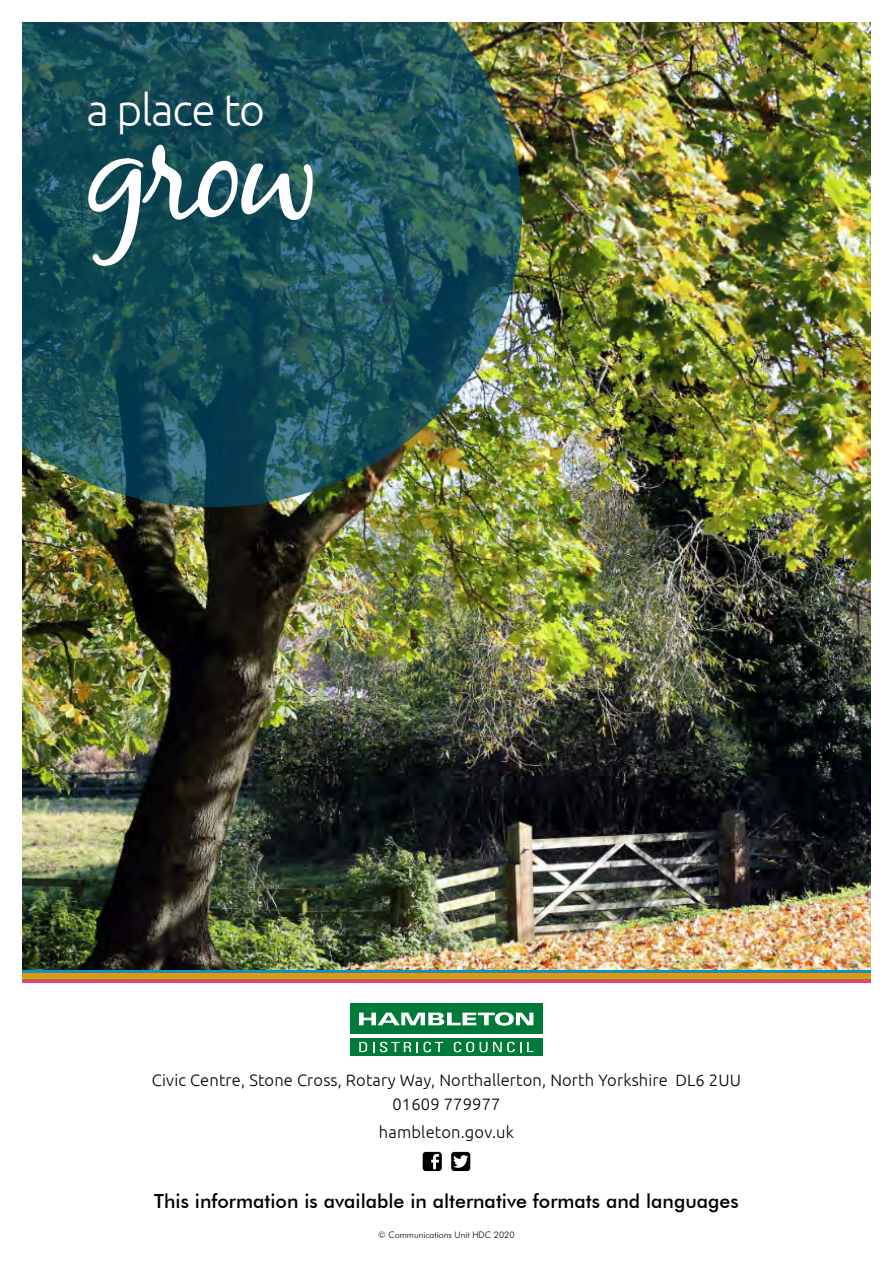
<style>
.page{position:relative;width:893px;height:1263px;background:#fff}
.page>*{position:absolute;margin:0;border:0;box-sizing:border-box;transform-origin:0 0}
.t1{font:141.6px "Black Jack";color:#fff}
.t2{font:300 44.4px "Ubuntu";letter-spacing:-.03em;color:#fff}
.t3{font:500 19.5px "Futura BT";color:#000}
.t4{font:300 16.5px/24px "Ubuntu";letter-spacing:.01em;color:#000;text-align:center}
.t5{font:300 9px "Futura BT";color:#000}
</style>
<div class="page">
<img style="left:22px;top:22px;width:849px;height:948px">
<div style="left:350px;top:1003px;width:193px;height:31px;background:#007a38"></div>
<div style="left:350px;top:1038px;width:193px;height:18px;background:#007a38"></div>
<svg style="left:359px;top:1012px;width:174px;height:14px"></svg>
<svg style="left:359px;top:1042px;width:8px;height:10px"></svg>
<svg style="left:380px;top:1042px;width:63px;height:10px"></svg>
<svg style="left:454px;top:1042px;width:20px;height:10px"></svg>
<svg style="left:480px;top:1042px;width:41px;height:10px"></svg>
<svg style="left:527px;top:1042px;width:6px;height:10px"></svg>
<hr style="left:0;top:970px;width:893px;height:3px;background:#0098ce">
<svg style="left:22px;top:976px;width:849px;height:4px"></svg>
<hr style="left:0;top:980px;width:893px;height:3px;background:#e9426d">
<hr style="left:0;top:973px;width:893px;height:3px;background:#f39200">
<img style="left:22px;top:22px;width:500px;height:485px">
<div style="left:0;top:0;width:21px;height:1263px;background:#fff"></div>
<div style="left:872px;top:0;width:21px;height:1263px;background:#fff"></div>
<svg style="left:451px;top:1152px;width:19px;height:19px"></svg>
<svg style="left:423px;top:1152px;width:19px;height:19px"></svg>
<h2 class="t2" style="left:86px;top:83px;width:180px">a place to</h2>
<h1 class="t1" style="left:86px;top:83px;width:236px">grow</h1>
<p class="t4" style="left:152px;top:1067px;width:591px">Civic Centre, Stone Cross, Rotary Way, Northallerton, North Yorkshire DL6 2UU<br>01609 779977</p>
<p class="t4" style="left:379px;top:1120px;width:137px">hambleton.gov.uk</p>
<p class="t3" style="left:154px;top:1189px;width:586px">This information is available in alternative formats and languages</p>
<p class="t5" style="left:378px;top:1229px;width:138px">© Communications Unit HDC 2020</p>
</div>
